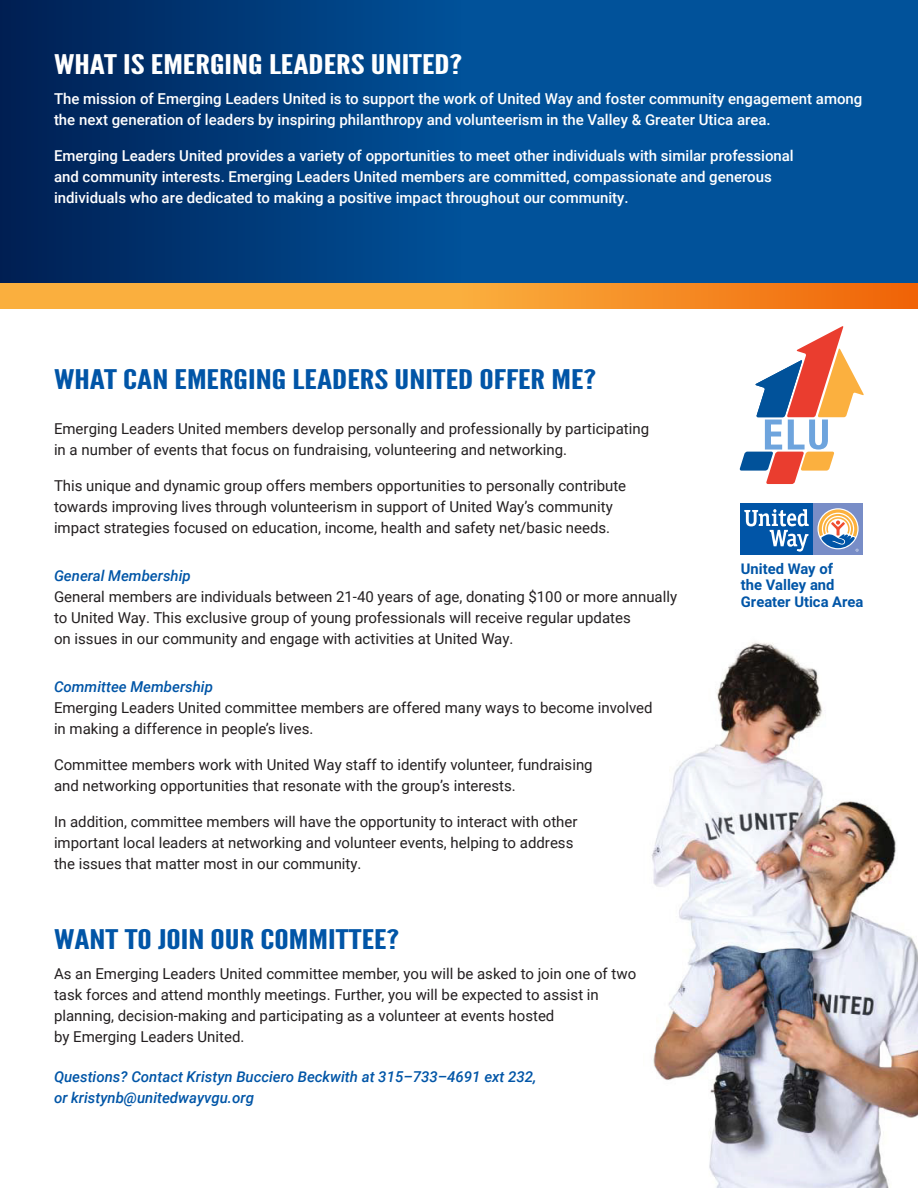
<style>
.page{position:relative;width:918px;height:1188px;background:#fff}
.page>*{position:absolute;margin:0;border:0;box-sizing:border-box;transform-origin:0 0}
.t1{font:27px "League Gothic";color:#0155a7;scale:1.5 1}
.t2{font:27px "League Gothic";color:#fff;scale:1.5 1}
.t3{font:15px/21px "Roboto";color:#231f20}
.t4{font:500 15px/21px "Roboto";color:#fff}
.t5{font:italic 500 15px/21px "Roboto";color:#0155a7}
.t6{font:700 14.7px/16.5px "Roboto";color:#0155a7}
.s1{font-weight:500;font-style:italic;color:#0155a7}
</style>
<div class="page">
<svg style="left:0;top:0;width:918px;height:283px;background:#004487"></svg>
<svg style="left:0;top:283px;width:918px;height:25px;background:#f79b30"></svg>
<img style="left:651px;top:642px;width:267px;height:546px">
<div style="left:739px;top:502px;width:125px;height:54px;background:#0155a7"></div>
<div style="left:813px;top:503px;width:50px;height:52px;background:#788dc7"></div>
<svg style="left:817px;top:508px;width:42px;height:41px"></svg>
<svg style="left:744px;top:509px;width:65px;height:43px"></svg>
<svg style="left:819px;top:509px;width:40px;height:43px"></svg>
<svg style="left:739px;top:326px;width:125px;height:158px"></svg>
<p class="t2" style="left:54px;top:49px;width:274px">WHAT IS EMERGING LEADERS UNITED?</p>
<p class="t4" style="left:54px;top:88px;width:810px">The mission of Emerging Leaders United is to support the work of United Way and foster community engagement among the next generation of leaders by inspiring philanthropy and volunteerism in the Valley &amp; Greater Utica area.</p>
<p class="t4" style="left:54px;top:145px;width:741px">Emerging Leaders United provides a variety of opportunities to meet other individuals with similar professional</p>
<p class="t4" style="left:54px;top:166px;width:719px">and community interests. Emerging Leaders United members are committed, compassionate and generous</p>
<p class="t4" style="left:54px;top:187px;width:576px">individuals who are dedicated to making a positive impact throughout our community.</p>
<p class="t1" style="left:54px;top:363px;width:363px">WHAT CAN EMERGING LEADERS UNITED OFFER ME?</p>
<p class="t3" style="left:54px;top:417px;width:597px">Emerging Leaders United members develop personally and professionally by participating in a number of events that focus on fundraising, volunteering and networking.</p>
<p class="t3" style="left:54px;top:474px;width:574px">This unique and dynamic group offers members opportunities to personally contribute towards improving lives through volunteerism in support of United Way’s community impact strategies focused on education, income, health and safety net/basic needs.</p>
<p class="t3" style="left:54px;top:564px;width:625px"><span class="s1">General Membership<br></span>General members are individuals between 21-40 years of age, donating $100 or more annually to United Way. This exclusive group of young professionals will receive regular updates<br>on issues in our community and engage with activities at United Way.</p>
<p class="t3" style="left:54px;top:675px;width:600px"><span class="s1">Committee Membership<br></span>Emerging Leaders United committee members are offered many ways to become involved in making a difference in people’s lives.</p>
<p class="t3" style="left:54px;top:753px;width:540px">Committee members work with United Way staff to identify volunteer, fundraising and networking opportunities that resonate with the group’s interests.</p>
<p class="t3" style="left:54px;top:810px;width:525px">In addition, committee members will have the opportunity to interact with other important local leaders at networking and volunteer events, helping to address the issues that matter most in our community.</p>
<p class="t1" style="left:54px;top:923px;width:232px">WANT TO JOIN OUR COMMITTEE?</p>
<p class="t3" style="left:54px;top:963px;width:584px">As an Emerging Leaders United committee member, you will be asked to join one of two task forces and attend monthly meetings. Further, you will be expected to assist in planning, decision-making and participating as a volunteer at events hosted<br>by Emerging Leaders United.</p>
<p class="t5" style="left:54px;top:1065px;width:484px">Questions? Contact Kristyn Bucciero Beckwith at 315–733–4691 ext 232, or kristynb@unitedwayvgu.org</p>
<p class="t6" style="left:741px;top:560px;width:124px">United Way of<br>the Valley and<br>Greater Utica Area</p>
</div>
